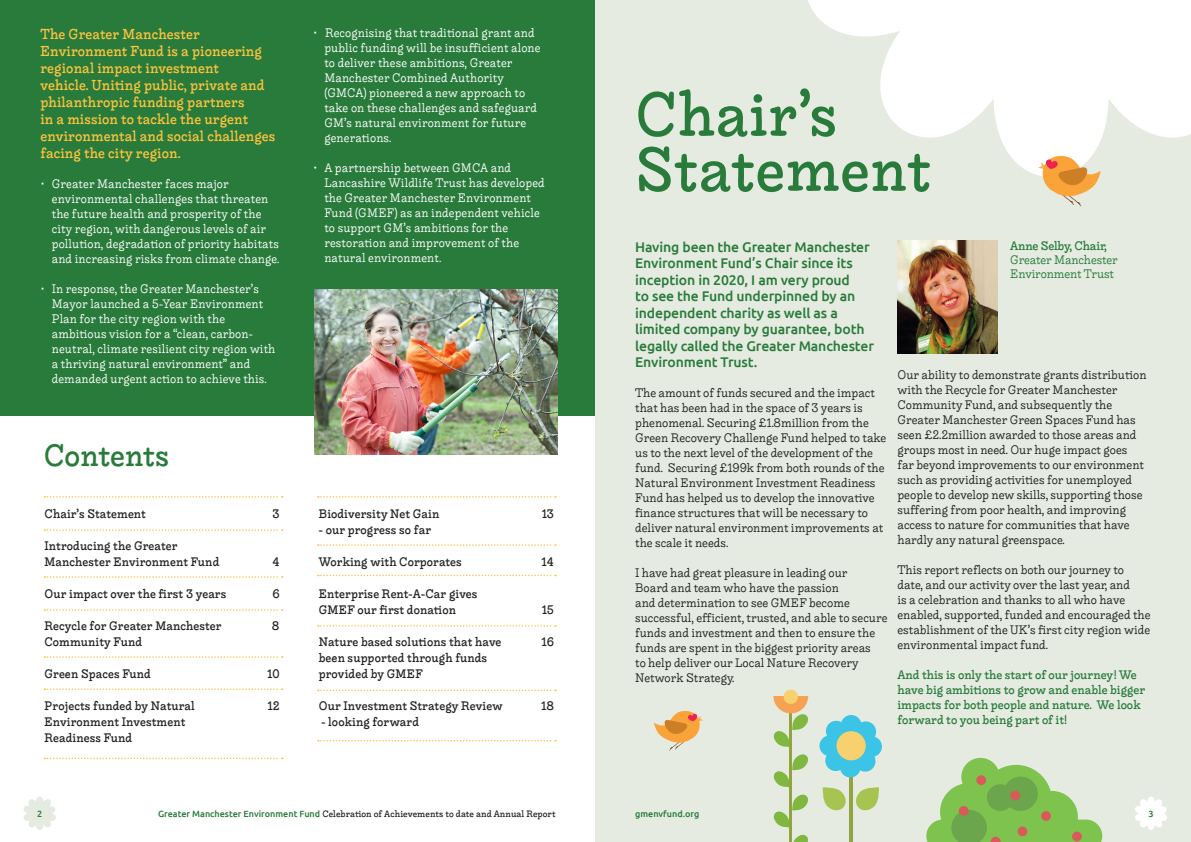
<style>
.page{position:relative;width:1191px;height:842px;background:#fff}
.page>*{position:absolute;margin:0;border:0;box-sizing:border-box;transform-origin:0 0}
.t1{font:500 60px/55px "Liebe Ruth";letter-spacing:.01em;color:#297b3b}
.t2{font:500 30px "Liebe Ruth";color:#297b3b}
.t3{font:500 14px/16.5px "Ubuntu";letter-spacing:-.01em;color:#297b3b}
.t4{font:500 14px/17px "Liebe Ruth";letter-spacing:.01em;color:#fec33e}
.t5{font:12px/15px "Liebe Ruth";color:#21211f}
.t6{font:12px/15px "Liebe Ruth";letter-spacing:.01em;color:#fff}
.t7{font:500 12px/16px "Liebe Ruth";letter-spacing:.01em;color:#21211f}
.t8{font:500 12px/15px "Liebe Ruth";color:#297b3b}
.t9{font:12px/14px "Liebe Ruth";letter-spacing:-.01em;color:#297b3b}
.t10{font:500 9px "Liebe Ruth";letter-spacing:.01em;color:#21211f}
.t11{font:500 9px "Ubuntu";color:#297b3b}
.s1{font-family:"Ubuntu";color:#297b3b}
</style>
<div class="page">
<svg style="left:23px;top:797px;width:33px;height:33px"></svg>
<div style="left:0;top:0;width:595px;height:415px;background:#297b3b"></div>
<div style="left:595px;top:0;width:596px;height:842px;background:#e5ebe1"></div>
<svg style="left:808px;top:0;width:383px;height:175px;fill:#fff"></svg>
<svg style="left:1135px;top:797px;width:32px;height:33px"></svg>
<img style="left:897px;top:241px;width:100px;height:112px">
<svg style="left:926px;top:758px;width:176px;height:84px"></svg>
<div style="left:976px;top:775px;width:10px;height:10px;background:#d85b5a;border-radius:50%"></div>
<div style="left:958px;top:806px;width:10px;height:10px;background:#d85b5a;border-radius:50%"></div>
<hr style="left:789px;top:713px;width:3px;height:129px;background:#92a43d">
<svg style="left:793px;top:834px;width:16px;height:8px"></svg>
<svg style="left:773px;top:794px;width:36px;height:34px"></svg>
<svg style="left:773px;top:696px;width:36px;height:92px"></svg>
<div style="left:783px;top:690px;width:15px;height:14px;background:#f7d16d;border-radius:50%"></div>
<svg style="left:848px;top:777px;width:4px;height:65px"></svg>
<div style="left:840px;top:715px;width:21px;height:21px;background:#3bc4e6;border-radius:50%"></div>
<svg style="left:825px;top:720px;width:22px;height:19px"></svg>
<div style="left:819px;top:735px;width:21px;height:21px;background:#3bc4e6;border-radius:50%"></div>
<svg style="left:824px;top:752px;width:20px;height:20px"></svg>
<div style="left:840px;top:757px;width:20px;height:20px;background:#3bc4e6;border-radius:50%"></div>
<svg style="left:853px;top:753px;width:23px;height:20px"></svg>
<div style="left:861px;top:736px;width:21px;height:21px;background:#3bc4e6;border-radius:50%"></div>
<svg style="left:854px;top:720px;width:23px;height:23px"></svg>
<div style="left:836px;top:731px;width:29px;height:29px;background:#f7d16d;border-radius:50%"></div>
<svg style="left:856px;top:787px;width:23px;height:24px"></svg>
<svg style="left:822px;top:787px;width:24px;height:24px"></svg>
<svg style="left:654px;top:711px;width:49px;height:40px"></svg>
<svg style="left:1037px;top:155px;width:63px;height:51px"></svg>
<svg style="left:45px;top:529px;width:238px;height:2px"></svg>
<svg style="left:45px;top:576px;width:238px;height:2px"></svg>
<svg style="left:45px;top:609px;width:238px;height:2px"></svg>
<svg style="left:45px;top:656px;width:238px;height:2px"></svg>
<svg style="left:45px;top:688px;width:238px;height:2px"></svg>
<svg style="left:45px;top:758px;width:238px;height:1px"></svg>
<svg style="left:45px;top:496px;width:238px;height:2px"></svg>
<svg style="left:318px;top:496px;width:238px;height:2px"></svg>
<svg style="left:318px;top:544px;width:238px;height:2px"></svg>
<svg style="left:318px;top:575px;width:238px;height:1px"></svg>
<svg style="left:318px;top:625px;width:238px;height:2px"></svg>
<svg style="left:318px;top:689px;width:238px;height:2px"></svg>
<svg style="left:318px;top:740px;width:238px;height:1px"></svg>
<img style="left:315px;top:290px;width:243px;height:164px">
<p class="t4" style="left:40px;top:26px;width:236px">The Greater Manchester<br>Environment Fund is a pioneering regional impact investment<br>vehicle. Uniting public, private and philanthropic funding partners<br>in a mission to tackle the urgent environmental and social challenges facing the city region.</p>
<p class="t6" style="left:52px;top:176px;width:229px;text-indent:-11px">• Greater Manchester faces major environmental challenges that threaten the future health and prosperity of the city region, with dangerous levels of air pollution, degradation of priority habitats and increasing risks from climate change.</p>
<p class="t6" style="left:52px;top:281px;width:225px;text-indent:-11px">• In response, the Greater Manchester’s Mayor launched a 5-Year Environment Plan for the city region with the ambitious vision for a “clean, carbon&shy;neutral, climate resilient city region with a thriving natural environment” and demanded urgent action to achieve this.</p>
<h2 class="t2" style="left:44px;top:438px;width:127px">Contents</h2>
<p class="t7" style="left:45px;top:506px;width:103px">Chair’s Statement</p>
<p class="t7" style="left:273px;top:506px;width:8px">3</p>
<p class="t7" style="left:45px;top:538px;width:176px">Introducing the Greater<br>Manchester Environment Fund</p>
<p class="t7" style="left:272px;top:554px;width:9px">4</p>
<p class="t7" style="left:45px;top:586px;width:183px">Our impact over the first 3 years</p>
<p class="t7" style="left:272px;top:586px;width:9px">6</p>
<p class="t7" style="left:45px;top:618px;width:179px">Recycle for Greater Manchester</p>
<p class="t7" style="left:272px;top:618px;width:9px">8</p>
<p class="t7" style="left:45px;top:634px;width:99px">Community Fund</p>
<p class="t7" style="left:45px;top:666px;width:108px">Green Spaces Fund</p>
<p class="t7" style="left:267px;top:666px;width:14px">10</p>
<p class="t7" style="left:45px;top:698px;width:152px">Projects funded by Natural</p>
<p class="t7" style="left:268px;top:698px;width:13px">12</p>
<p class="t7" style="left:45px;top:714px;width:142px">Environment Investment<br>Readiness Fund</p>
<p class="t6" style="left:324px;top:26px;width:218px;text-indent:-11px">• Recognising that traditional grant and public funding will be insufficient alone to deliver these ambitions, Greater Manchester Combined Authority (GMCA) pioneered a new approach to take on these challenges and safeguard GM’s natural environment for future generations.</p>
<p class="t6" style="left:324px;top:161px;width:222px;text-indent:-11px">• A partnership between GMCA and Lancashire Wildlife Trust has developed the Greater Manchester Environment Fund (GMEF) as an independent vehicle to support GM’s ambitions for the restoration and improvement of the natural environment.</p>
<p class="t7" style="left:319px;top:506px;width:122px">Biodiversity Net Gain</p>
<p class="t7" style="left:542px;top:506px;width:14px">13</p>
<p class="t7" style="left:319px;top:522px;width:114px">- our progress so far</p>
<p class="t7" style="left:319px;top:554px;width:144px">Working with Corporates</p>
<p class="t7" style="left:541px;top:554px;width:14px">14</p>
<p class="t7" style="left:319px;top:586px;width:160px">Enterprise Rent-A-Car gives<br>GMEF our first donation</p>
<p class="t7" style="left:542px;top:602px;width:14px">15</p>
<p class="t7" style="left:319px;top:634px;width:184px">Nature based solutions that have</p>
<p class="t7" style="left:541px;top:634px;width:14px">16</p>
<p class="t7" style="left:319px;top:650px;width:170px">been supported through funds provided by GMEF</p>
<p class="t7" style="left:319px;top:698px;width:185px">Our Investment Strategy Review</p>
<p class="t7" style="left:541px;top:698px;width:14px">18</p>
<p class="t7" style="left:321px;top:714px;width:99px">- looking forward</p>
<h1 class="t1" style="left:635px;top:88px;width:297px">Chair’s<br>Statement</h1>
<p class="t3" style="left:635px;top:238px;width:240px">Having been the Greater Manchester<br>Environment Fund’s Chair since its inception in 2020, I am very proud<br>to see the Fund underpinned by an independent charity as well as a limited company by guarantee, both legally called the Greater Manchester<br>Environment Trust.</p>
<p class="t5" style="left:635px;top:386px;width:253px">The amount of funds secured and the impact that has been had in the space of 3 years is phenomenal. Securing £1.8million from the Green Recovery Challenge Fund helped to take us to the next level of the development of the fund. Securing £199k from both rounds of the Natural Environment Investment Readiness Fund has helped us to develop the innovative finance structures that will be necessary to deliver natural environment improvements at the scale it needs.</p>
<p class="t5" style="left:635px;top:566px;width:254px">I have had great pleasure in leading our<br>Board and team who have the passion<br>and determination to see GMEF become successful, efficient, trusted, and able to secure funds and investment and then to ensure the funds are spent in the biggest priority areas<br>to help deliver our Local Nature Recovery Network Strategy.</p>
<p class="t8" style="left:1010px;top:238px;width:98px">Anne Selby, Chair,</p>
<p class="t9" style="left:1010px;top:253px;width:109px">Greater Manchester<br>Environment Trust</p>
<p class="t5" style="left:897px;top:367px;width:250px">Our ability to demonstrate grants distribution with the Recycle for Greater Manchester Community Fund, and subsequently the Greater Manchester Green Spaces Fund has seen £2.2million awarded to those areas and groups most in need. Our huge impact goes far beyond improvements to our environment such as providing activities for unemployed people to develop new skills, supporting those suffering from poor health, and improving access to nature for communities that have hardly any natural greenspace.</p>
<p class="t5" style="left:897px;top:562px;width:254px">This report reflects on both our journey to date, and our activity over the last year, and<br>is a celebration and thanks to all who have enabled, supported, funded and encouraged the establishment of the UK’s first city region wide environmental impact fund.</p>
<p class="t8" style="left:897px;top:667px;width:249px">And this is only the start of our journey! We have big ambitions to grow and enable bigger impacts for both people and nature. We look forward to you being part of it!</p>
<p class="t11" style="left:37px;top:808px;width:7px">2</p>
<p class="t10" style="left:158px;top:809px;width:399px"><span class="s1">Greater Manchester Environment Fund</span> Celebration of Achievements to date and Annual Report</p>
<p class="t11" style="left:635px;top:808px;width:66px">gmenvfund.org</p>
<p class="t11" style="left:1148px;top:808px;width:7px">3</p>
</div>
